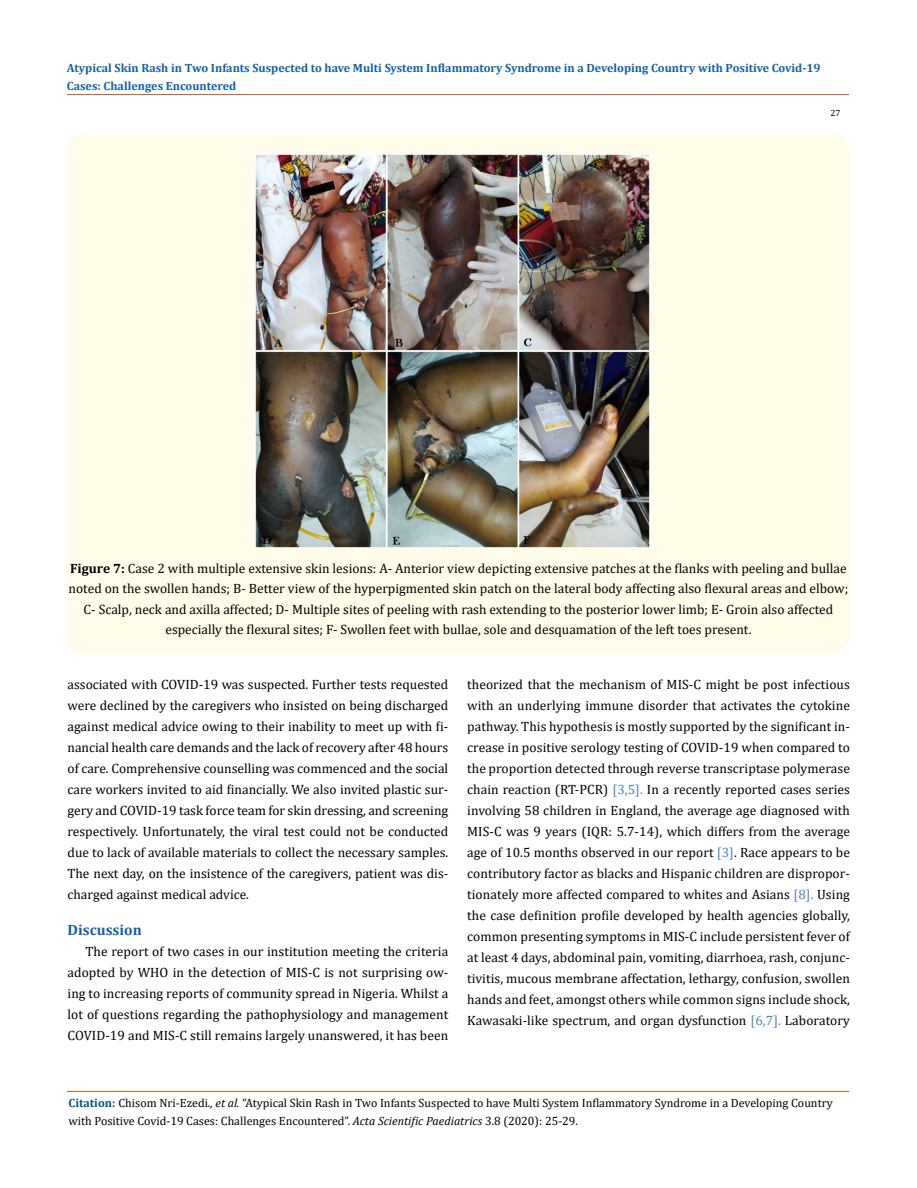
<style>
.page{position:relative;width:917px;height:1188px;background:#fff}
.page>*{position:absolute;margin:0;border:0;box-sizing:border-box;transform-origin:0 0}
.t1{font:700 15px "Cambria";color:#1560a6}
.t2{font:13.5px/21px "Cambria";color:#000;text-align:justify}
.t3{font:12px/18px "Cambria";color:#000}
.t4{font:700 12px/18px "Cambria";color:#1560a6}
.t5{font:9px "Cambria";color:#000}
.s1{font-weight:700}
.s2{color:#4f81bd}
.s3{font-weight:700;color:#035089}
.s4{font-style:italic}
</style>
<div class="page">
<hr style="left:67px;top:95px;width:782px;height:1px;background:#e05d1a">
<div style="left:67px;top:133px;width:782px;height:522px;background:#fffde9;border-radius:18px"></div>
<img style="left:254px;top:153px;width:396px;height:395px">
<hr style="left:67px;top:1092px;width:782px;height:1px;background:#e05d1a">
<p class="t4" style="left:67px;top:59px;width:755px">Atypical Skin Rash in Two Infants Suspected to have Multi System Inflammatory Syndrome in a Developing Country with Positive Covid-19<br>Cases: Challenges Encountered</p>
<p class="t5" style="left:830px;top:107px;width:11px">27</p>
<p class="t2" style="left:69px;top:558px;width:781px;line-height:20.2px;text-align:center"><span class="s1">Figure 7:</span> Case 2 with multiple extensive skin lesions: A- Anterior view depicting extensive patches at the flanks with peeling and bullae noted on the swollen hands; B- Better view of the hyperpigmented skin patch on the lateral body affecting also flexural areas and elbow; C- Scalp, neck and axilla affected; D- Multiple sites of peeling with rash extending to the posterior lower limb; E- Groin also affected especially the flexural sites; F- Swollen feet with bullae, sole and desquamation of the left toes present.</p>
<p class="t2" style="left:67px;top:674px;width:382px">associated with COVID-19 was suspected. Further tests requested were declined by the caregivers who insisted on being discharged against medical advice owing to their inability to meet up with fi&shy;nancial health care demands and the lack of recovery after 48 hours of care. Comprehensive counselling was commenced and the social care workers invited to aid financially. We also invited plastic sur&shy;gery and COVID-19 task force team for skin dressing, and screening respectively. Unfortunately, the viral test could not be conducted due to lack of available materials to collect the necessary samples.<br>The next day, on the insistence of the caregivers, patient was dis&shy;charged against medical advice.</p>
<p class="t1" style="left:67px;top:920px;width:76px">Discussion</p>
<p class="t2" style="left:67px;top:941px;width:382px;text-indent:18px">The report of two cases in our institution meeting the criteria adopted by WHO in the detection of MIS-C is not surprising ow&shy;ing to increasing reports of community spread in Nigeria. Whilst a lot of questions regarding the pathophysiology and management COVID-19 and MIS-C still remains largely unanswered, it has been</p>
<p class="t2" style="left:467px;top:674px;width:384px">theorized that the mechanism of MIS-C might be post infectious with an underlying immune disorder that activates the cytokine pathway. This hypothesis is mostly supported by the significant in&shy;crease in positive serology testing of COVID-19 when compared to the proportion detected through reverse transcriptase polymerase chain reaction (RT-PCR) <span class="s2">[3,5].</span> In a recently reported cases series involving 58 children in England, the average age diagnosed with MIS-C was 9 years (IQR: 5.7-14), which differs from the average age of 10.5 months observed in our report <span class="s2">[3]</span>. Race appears to be contributory factor as blacks and Hispanic children are dispropor&shy;tionately more affected compared to whites and Asians <span class="s2">[8].</span> Using the case definition profile developed by health agencies globally, common presenting symptoms in MIS-C include persistent fever of at least 4 days, abdominal pain, vomiting, diarrhoea, rash, conjunc&shy;tivitis, mucous membrane affectation, lethargy, confusion, swollen hands and feet, amongst others while common signs include shock, Kawasaki-like spectrum, and organ dysfunction <span class="s2">[6,7].</span> Laboratory</p>
<p class="t3" style="left:68px;top:1094px;width:765px"><span class="s3">Citation:</span> Chisom Nri-Ezedi<span class="s4">., et al.</span> “Atypical Skin Rash in Two Infants Suspected to have Multi System Inflammatory Syndrome in a Developing Country with Positive Covid-19 Cases: Challenges Encountered”. <span class="s4">Acta Scientific Paediatrics</span> 3.8 (2020): 25-29.</p>
</div>
